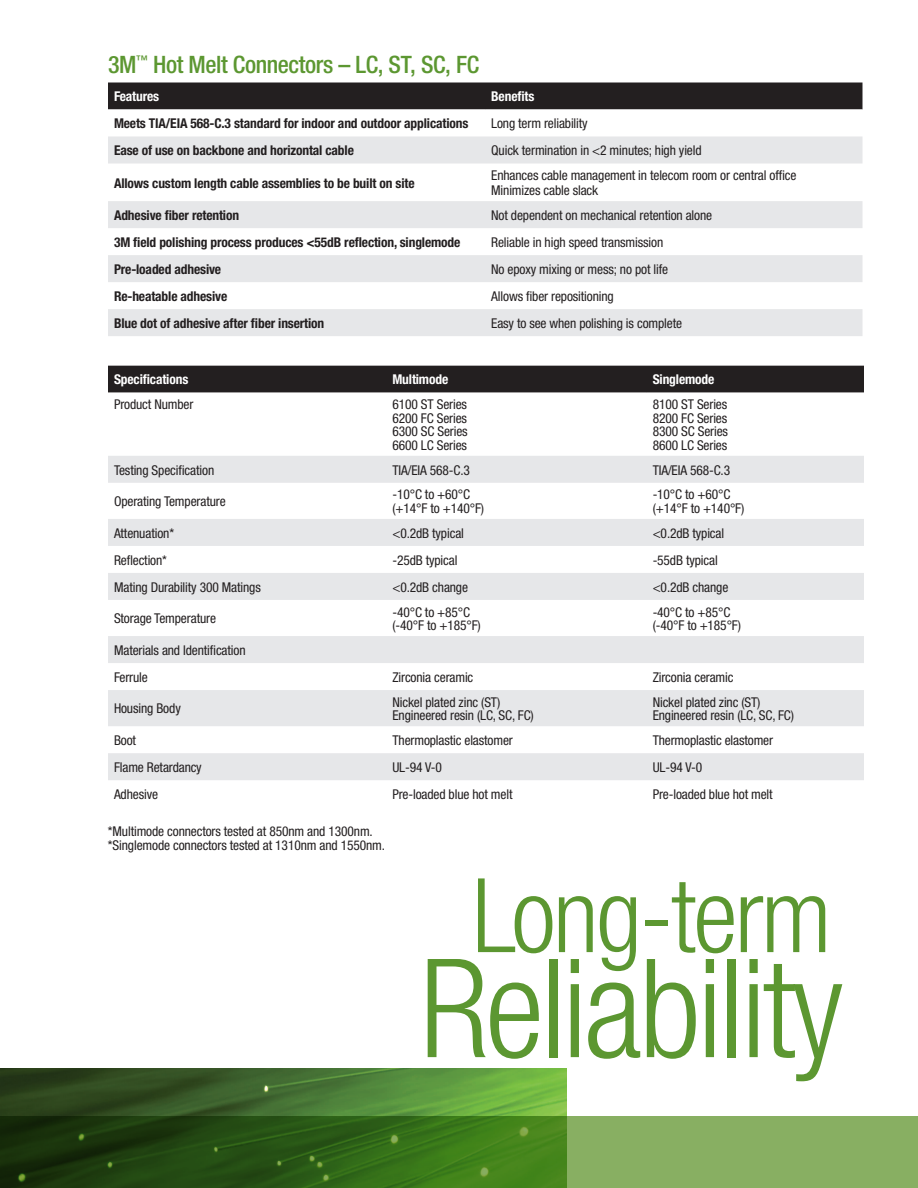
<style>
.page{position:relative;width:918px;height:1188px;background:#fff}
.page>*{position:absolute;margin:0;border:0;box-sizing:border-box;transform-origin:0 0}
.t1{font:300 condensed 137.4px "Helvetica Neue";letter-spacing:-.025em;color:#5c9731}
.t2{font:300 condensed 103.2px "Helvetica Neue";letter-spacing:-.025em;color:#5c9731}
.t3{font:500 condensed 24px "Helvetica Neue";letter-spacing:-.015em;color:#5c9731}
.t4{font:condensed 13.5px/13.5px "Helvetica Neue";letter-spacing:-.01em;color:#231f20}
.t5{font:700 condensed 13.5px "Helvetica Neue";letter-spacing:-.01em;color:#231f20}
.t6{font:700 condensed 13.5px "Helvetica Neue";letter-spacing:-.01em;color:#fff}
</style>
<div class="page">
<svg style="left:108px;top:82px;width:754px;height:28px;background:#2c2829"></svg>
<svg style="left:108px;top:136px;width:754px;height:200px;fill:#e6e7e9"></svg>
<div style="left:108px;top:366px;width:756px;height:27px;background:#231f20"></div>
<svg style="left:108px;top:456px;width:756px;height:324px;fill:#e6e7e9"></svg>
<div style="left:0;top:1117px;width:918px;height:71px;background:#88af62"></div>
<img style="left:0;top:1068px;width:566px;height:120px">
<h3 class="t3" style="left:108px;top:50px;width:373px">3M<sup>™</sup> Hot Melt Connectors – LC, ST, SC, FC</h3>
<p class="t6" style="left:114px;top:88px;width:47px">Features</p>
<p class="t6" style="left:491px;top:88px;width:45px">Benefits</p>
<p class="t5" style="left:114px;top:115px;width:356px">Meets TIA/EIA 568-C.3 standard for indoor and outdoor applications</p>
<p class="t4" style="left:491px;top:117px;width:98px">Long term reliability</p>
<p class="t5" style="left:114px;top:142px;width:241px">Ease of use on backbone and horizontal cable</p>
<p class="t4" style="left:491px;top:144px;width:212px">Quick termination in &lt;2 minutes; high yield</p>
<p class="t5" style="left:114px;top:175px;width:302px">Allows custom length cable assemblies to be built on site</p>
<p class="t4" style="left:491px;top:168px;width:307px;line-height:15px">Enhances cable management in telecom room or central office<br>Minimizes cable slack</p>
<p class="t5" style="left:114px;top:207px;width:127px">Adhesive fiber retention</p>
<p class="t4" style="left:491px;top:208px;width:222px">Not dependent on mechanical retention alone</p>
<p class="t5" style="left:114px;top:234px;width:348px">3M field polishing process produces &lt;55dB reflection, singlemode</p>
<p class="t4" style="left:491px;top:235px;width:174px">Reliable in high speed transmission</p>
<p class="t5" style="left:114px;top:261px;width:109px">Pre-loaded adhesive</p>
<p class="t4" style="left:491px;top:262px;width:178px">No epoxy mixing or mess; no pot life</p>
<p class="t5" style="left:114px;top:288px;width:115px">Re-heatable adhesive</p>
<p class="t4" style="left:491px;top:289px;width:124px">Allows fiber repositioning</p>
<p class="t5" style="left:114px;top:315px;width:212px">Blue dot of adhesive after fiber insertion</p>
<p class="t4" style="left:491px;top:316px;width:192px">Easy to see when polishing is complete</p>
<p class="t6" style="left:114px;top:371px;width:76px">Specifications</p>
<p class="t6" style="left:392px;top:371px;width:57px">Multimode</p>
<p class="t6" style="left:653px;top:371px;width:63px">Singlemode</p>
<p class="t4" style="left:114px;top:398px;width:81px">Product Number</p>
<p class="t4" style="left:392px;top:398px;width:77px;text-align:justify">6100 ST Series 6200 FC Series 6300 SC Series 6600 LC Series</p>
<p class="t4" style="left:653px;top:398px;width:77px;text-align:justify">8100 ST Series 8200 FC Series 8300 SC Series 8600 LC Series</p>
<p class="t4" style="left:114px;top:463px;width:102px">Testing Specification</p>
<p class="t4" style="left:392px;top:463px;width:79px">TIA/EIA 568-C.3</p>
<p class="t4" style="left:653px;top:463px;width:79px">TIA/EIA 568-C.3</p>
<p class="t4" style="left:114px;top:495px;width:113px">Operating Temperature</p>
<p class="t4" style="left:392px;top:488px;width:93px">-10°C to +60°C (+14°F to +140°F)</p>
<p class="t4" style="left:653px;top:488px;width:93px">-10°C to +60°C (+14°F to +140°F)</p>
<p class="t4" style="left:114px;top:526px;width:62px">Attenuation*</p>
<p class="t4" style="left:392px;top:526px;width:73px">&lt;0.2dB typical</p>
<p class="t4" style="left:653px;top:526px;width:73px">&lt;0.2dB typical</p>
<p class="t4" style="left:114px;top:553px;width:55px">Reflection*</p>
<p class="t4" style="left:392px;top:553px;width:67px">-25dB typical</p>
<p class="t4" style="left:653px;top:553px;width:67px">-55dB typical</p>
<p class="t4" style="left:114px;top:580px;width:148px">Mating Durability 300 Matings</p>
<p class="t4" style="left:392px;top:580px;width:77px">&lt;0.2dB change</p>
<p class="t4" style="left:653px;top:580px;width:77px">&lt;0.2dB change</p>
<p class="t4" style="left:114px;top:612px;width:104px">Storage Temperature</p>
<p class="t4" style="left:392px;top:605px;width:90px">-40°C to +85°C (-40°F to +185°F)</p>
<p class="t4" style="left:653px;top:605px;width:90px">-40°C to +85°C (-40°F to +185°F)</p>
<p class="t4" style="left:114px;top:636px;width:133px;line-height:27px">Materials and Identification<br>Ferrule</p>
<p class="t4" style="left:392px;top:670px;width:82px">Zirconia ceramic</p>
<p class="t4" style="left:653px;top:670px;width:82px">Zirconia ceramic</p>
<p class="t4" style="left:114px;top:702px;width:68px">Housing Body</p>
<p class="t4" style="left:392px;top:695px;width:143px">Nickel plated zinc (ST)<br>Engineered resin (LC, SC, FC)</p>
<p class="t4" style="left:653px;top:695px;width:143px">Nickel plated zinc (ST)<br>Engineered resin (LC, SC, FC)</p>
<p class="t4" style="left:114px;top:733px;width:24px">Boot</p>
<p class="t4" style="left:392px;top:733px;width:122px">Thermoplastic elastomer</p>
<p class="t4" style="left:653px;top:733px;width:122px">Thermoplastic elastomer</p>
<p class="t4" style="left:114px;top:760px;width:89px">Flame Retardancy</p>
<p class="t4" style="left:392px;top:760px;width:51px">UL-94 V-0</p>
<p class="t4" style="left:653px;top:760px;width:51px">UL-94 V-0</p>
<p class="t4" style="left:114px;top:787px;width:46px">Adhesive</p>
<p class="t4" style="left:392px;top:787px;width:122px">Pre-loaded blue hot melt</p>
<p class="t4" style="left:653px;top:787px;width:122px">Pre-loaded blue hot melt</p>
<p class="t4" style="left:108px;top:825px;width:279px">*Multimode connectors tested at 850nm and 1300nm. *Singlemode connectors tested at 1310nm and 1550nm.</p>
<h2 class="t2" style="left:472px;top:856px;width:361px">Long-term</h2>
<h1 class="t1" style="left:420px;top:930px;width:425px">Reliability</h1>
</div>
